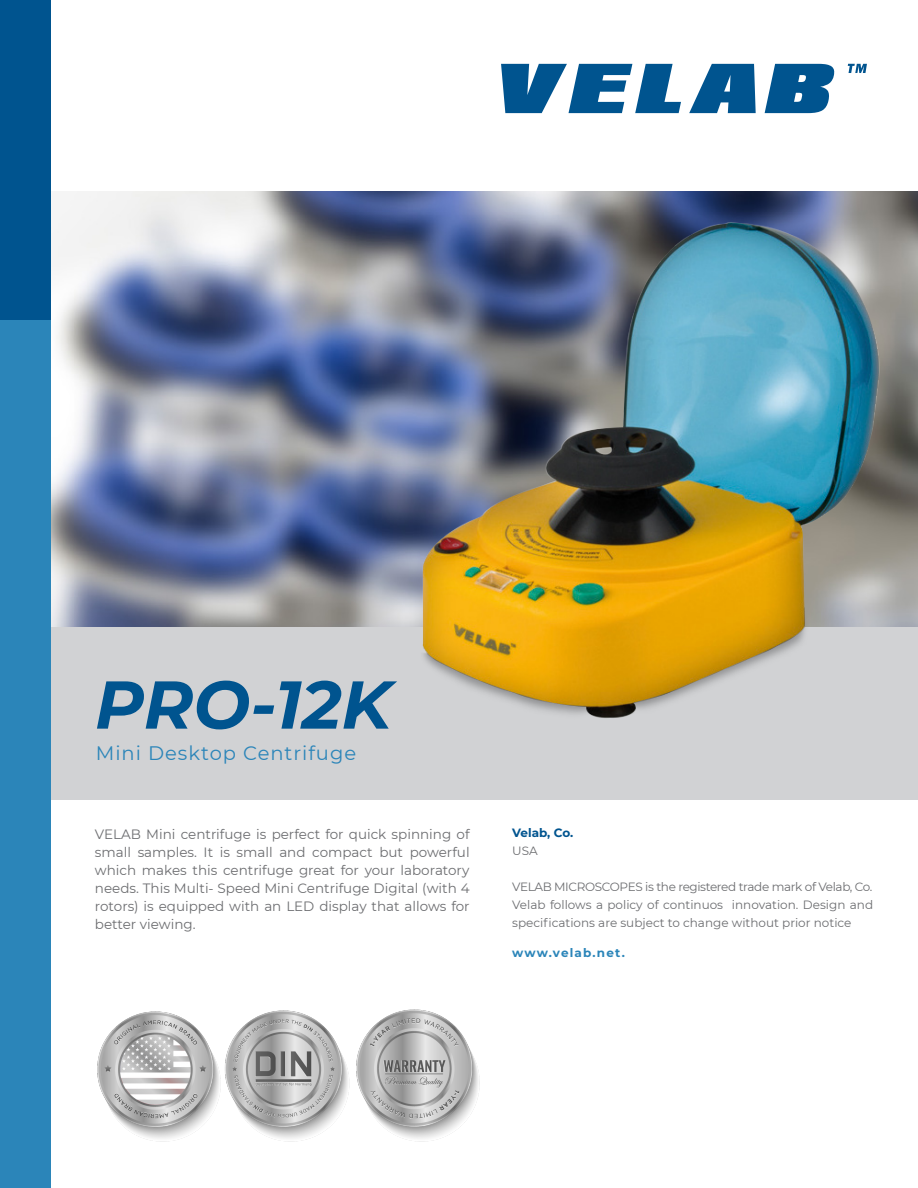
<style>
.page{position:relative;width:918px;height:1188px;background:#fff}
.page>*{position:absolute;margin:0;border:0;box-sizing:border-box;transform-origin:0 0}
.t1{font:italic 700 67.5px "Montserrat";color:#00548f}
.t2{font:19.5px "Montserrat";letter-spacing:.05em;color:#2b85b9}
.t3{font:13.5px/18px "Montserrat";color:#6c6d70;text-align:justify}
.t4{font:12px/18px "Montserrat";color:#6c6d70}
.t5{font:12px "Montserrat";letter-spacing:-.03em;color:#6c6d70}
.t6{font:700 12px "Montserrat";letter-spacing:.1em;color:#2b85b9}
.t7{font:700 12px "Montserrat";color:#00548f}
</style>
<div class="page">
<img style="left:50px;top:191px;width:868px;height:436px">
<div style="left:0;top:627px;width:918px;height:172px;background:#d1d2d4"></div>
<div style="left:0;top:0;width:50px;height:321px;background:#00548f"></div>
<div style="left:0;top:321px;width:50px;height:867px;background:#2b85b9"></div>
<svg style="left:501px;top:64px;width:180px;height:49px"></svg>
<svg style="left:689px;top:64px;width:67px;height:49px"></svg>
<svg style="left:765px;top:64px;width:69px;height:49px"></svg>
<svg style="left:848px;top:64px;width:19px;height:9px"></svg>
<img style="left:412px;top:215px;width:467px;height:503px">
<img style="left:97px;top:1010px;width:253px;height:132px">
<img style="left:356px;top:1009px;width:124px;height:133px">
<p class="t1" style="left:95px;top:656px;width:298px">PRO-12K</p>
<p class="t2" style="left:96px;top:740px;width:262px">Mini Desktop Centrifuge</p>
<p class="t3" style="left:95px;top:825px;width:376px">VELAB Mini centrifuge is perfect for quick spinning of small samples. It is small and compact but powerful which makes this centrifuge great for your laboratory needs. This Multi- Speed Mini Centrifuge Digital (with 4 rotors) is equipped with an LED display that allows for better viewing.</p>
<p class="t7" style="left:512px;top:824px;width:63px">Velab, Co.</p>
<p class="t4" style="left:512px;top:842px;width:27px">USA</p>
<p class="t5" style="left:512px;top:879px;width:362px">VELAB MICROSCOPES is the registered trade mark of Velab, Co.</p>
<p class="t4" style="left:512px;top:896px;width:363px">Velab follows a policy of continuos innovation. Design and specifications are subject to change without prior notice</p>
<p class="t6" style="left:512px;top:944px;width:114px">www.velab.net.</p>
</div>
